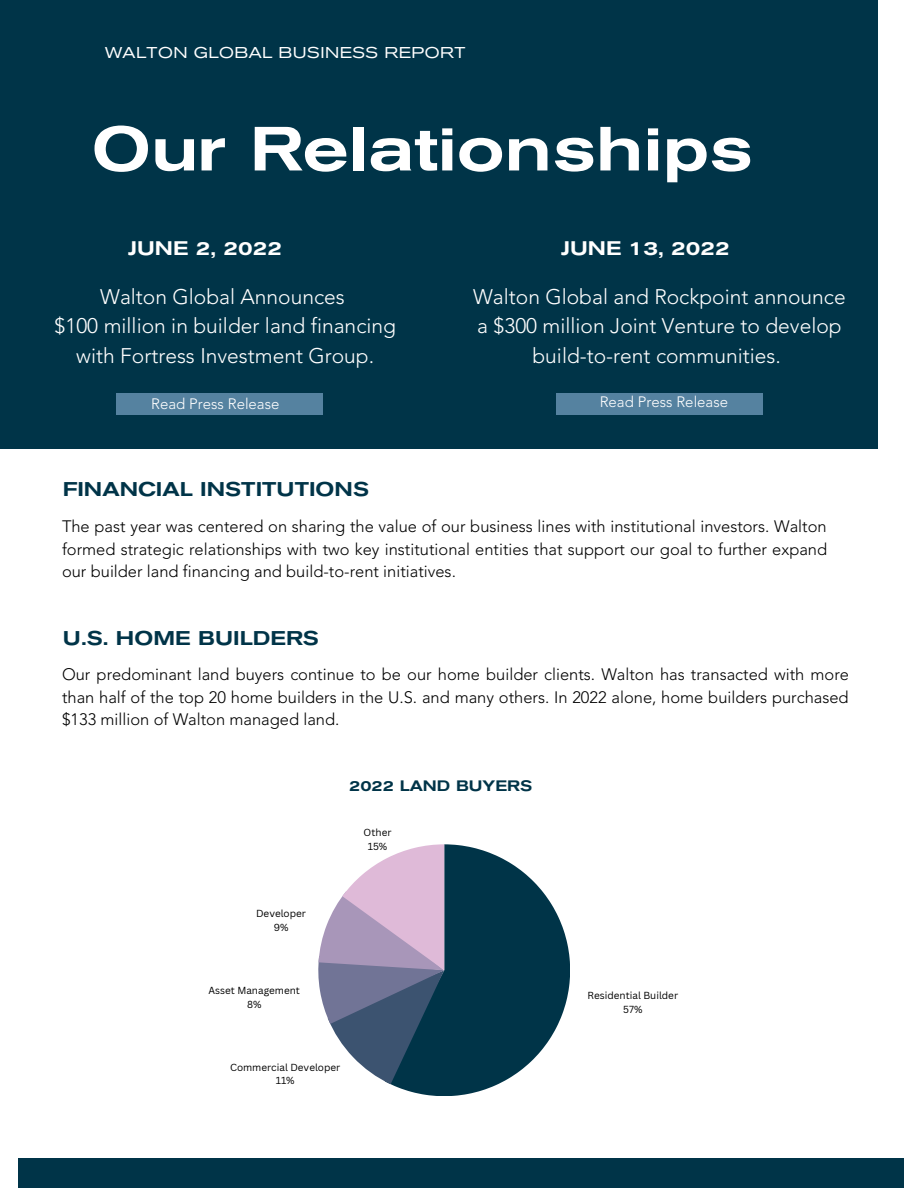
<style>
.page{position:relative;width:918px;height:1188px;background:#fff}
.page>*{position:absolute;margin:0;border:0;box-sizing:border-box;transform-origin:0 0}
.t1{font:500 expanded 61.8px "Akzidenz Grotesk BE";color:#fff}
.t2{font:300 21px/29.2px "Avenir LT Std";color:#fff;text-align:center}
.t3{font:500 expanded 19.8px "Akzidenz Grotesk BE";color:#003448}
.t4{font:500 expanded 19.5px "Akzidenz Grotesk BE";color:#fff}
.t5{font:300 16.5px/22.5px "Avenir LT Std";color:#000;text-align:justify}
.t6{font:expanded 15.6px "Akzidenz Grotesk BE";letter-spacing:.03em;color:#fff}
.t7{font:300 15px "Avenir LT Std";color:#fff}
.t8{font:500 expanded 15px "Akzidenz Grotesk BE";color:#003448}
.t9{font:9.9px/13.6px "Canva Sans";color:#000;text-align:center}
</style>
<div class="page">
<div style="left:18px;top:1158px;width:886px;height:30px;background:#003448"></div>
<div style="left:0;top:0;width:878px;height:449px;background:#003448"></div>
<svg style="left:390px;top:844px;width:180px;height:252px;fill:#003448"></svg>
<svg style="left:318px;top:844px;width:126px;height:240px"></svg>
<div style="left:116px;top:393px;width:206px;height:22px;background:#5582a0"></div>
<div style="left:556px;top:393px;width:207px;height:22px;background:#5582a0"></div>
<p class="t6" style="left:105px;top:44px;width:362px">WALTON GLOBAL BUSINESS REPORT</p>
<h1 class="t1" style="left:92px;top:113px;width:662px">Our Relationships</h1>
<p class="t4" style="left:128px;top:236px;width:156px">JUNE 2, 2022</p>
<p class="t4" style="left:561px;top:236px;width:170px">JUNE 13, 2022</p>
<p class="t2" style="left:55px;top:284px;width:343px">Walton Global Announces<br>$100 million in builder land financing with Fortress Investment Group.</p>
<p class="t2" style="left:473px;top:284px;width:374px">Walton Global and Rockpoint announce a $300 million Joint Venture to develop build-to-rent communities.</p>
<p class="t7" style="left:151px;top:397px;width:130px">Read Press Release</p>
<p class="t7" style="left:600px;top:396px;width:130px">Read Press Release</p>
<p class="t3" style="left:63px;top:478px;width:308px">FINANCIAL INSTITUTIONS</p>
<p class="t5" style="left:62px;top:517px;width:767px">The past year was centered on sharing the value of our business lines with institutional investors. Walton formed strategic relationships with two key institutional entities that support our goal to further expand our builder land financing and build-to-rent initiatives.</p>
<p class="t3" style="left:63px;top:626px;width:258px">U.S. HOME BUILDERS</p>
<p class="t5" style="left:62px;top:665px;width:788px">Our predominant land buyers continue to be our home builder clients. Walton has transacted with more than half of the top 20 home builders in the U.S. and many others. In 2022 alone, home builders purchased $133 million of Walton managed land.</p>
<p class="t8" style="left:349px;top:777px;width:185px">2022 LAND BUYERS</p>
<p class="t9" style="left:256px;top:907px;width:51px">Developer<br>9%</p>
<p class="t9" style="left:209px;top:984px;width:93px">Asset Management<br>8%</p>
<p class="t9" style="left:230px;top:1060px;width:112px">Commercial Developer<br>11%</p>
<p class="t9" style="left:364px;top:825px;width:29px">Other<br>15%</p>
<p class="t9" style="left:588px;top:988px;width:92px">Residential Builder<br>57%</p>
</div>
